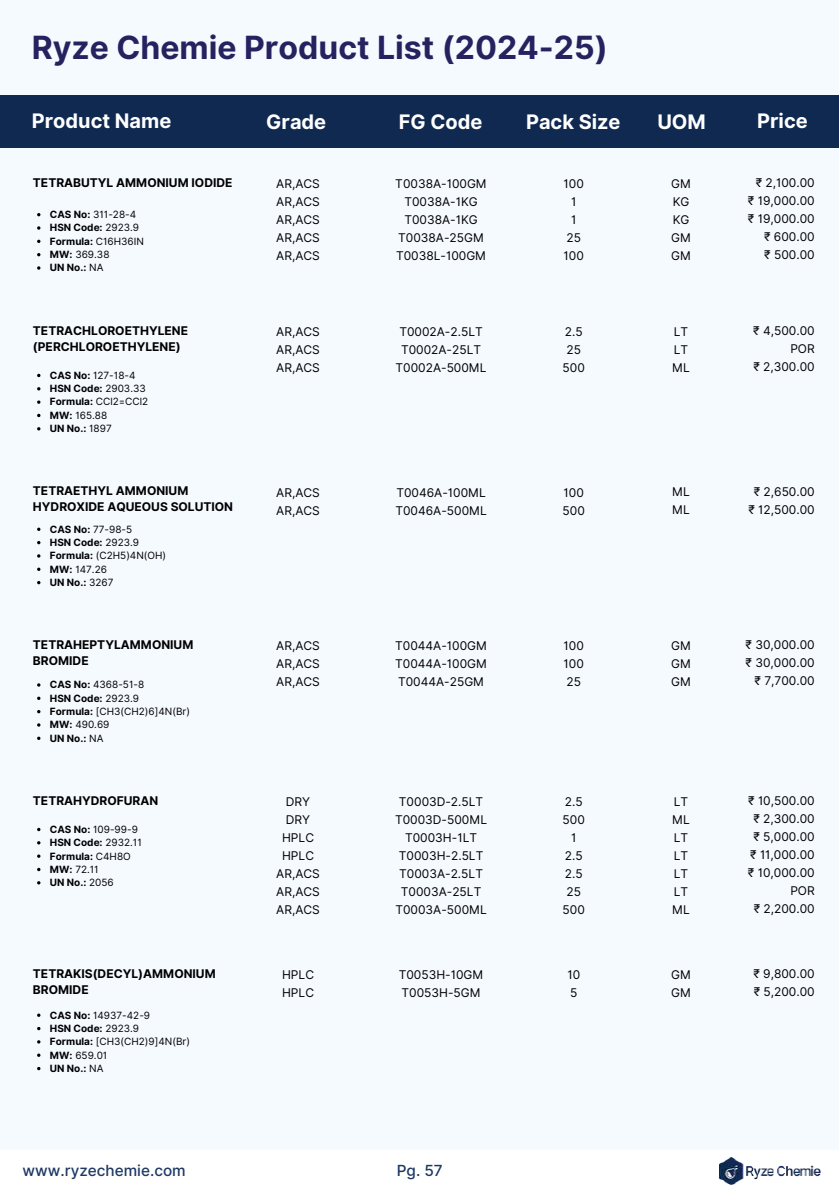
<style>
.page{position:relative;width:839px;height:1191px;background:#fff}
.page>*{position:absolute;margin:0;border:0;box-sizing:border-box;transform-origin:0 0}
.t1{font:700 32px "Inter";color:#262260}
.t2{font:700 20px "Inter";color:#fff}
.t3{font:500 15.4px "Inter";color:#1d3864}
.t4{font:12px/18px "Inter";color:#000}
.t5{font:700 12px/16px "Inter";color:#000}
.t6{font:10px/13.4px "Inter";color:#000}
.t7{font:700 10px/13.4px "Inter";color:#000}
.s1{font-weight:400}
.s2{font-weight:700}
</style>
<div class="page">
<div style="left:0;top:0;width:838px;height:1191px;background:#f5faff"></div>
<div style="left:0;top:1150px;width:838px;height:41px;background:#fff"></div>
<img style="left:719px;top:1157px;width:102px;height:27px">
<div style="left:0;top:95px;width:838px;height:53px;background:#102951"></div>
<svg style="left:37px;top:226px;width:3px;height:4px"></svg>
<svg style="left:37px;top:266px;width:3px;height:4px"></svg>
<svg style="left:37px;top:400px;width:3px;height:4px"></svg>
<svg style="left:37px;top:554px;width:3px;height:4px"></svg>
<svg style="left:37px;top:683px;width:3px;height:4px"></svg>
<svg style="left:37px;top:723px;width:3px;height:4px"></svg>
<svg style="left:37px;top:841px;width:3px;height:4px"></svg>
<svg style="left:37px;top:881px;width:3px;height:4px"></svg>
<svg style="left:37px;top:1040px;width:3px;height:4px"></svg>
<h1 class="t1" style="left:32px;top:29px;width:577px">Ryze Chemie Product List (2024-25)</h1>
<h2 class="t2" style="left:32px;top:109px;width:141px">Product Name</h2>
<h2 class="t2" style="left:266px;top:110px;width:62px">Grade</h2>
<h2 class="t2" style="left:399px;top:110px;width:85px">FG Code</h2>
<h2 class="t2" style="left:526px;top:110px;width:96px">Pack Size</h2>
<h2 class="t2" style="left:657px;top:110px;width:50px">UOM</h2>
<p class="t5" style="left:33px;top:175px;width:201px">TETRABUTYL AMMONIUM IODIDE</p>
<p class="t4" style="left:563px;top:175px;width:22px;text-align:center">100<br>1<br>1<br>25<br>100</p>
<p class="t4" style="left:395px;top:175px;width:93px;text-align:center">T0038A-100GM<br>T0038A-1KG<br>T0038A-1KG<br>T0038A-25GM<br>T0038L-100GM</p>
<p class="t4" style="left:671px;top:174px;width:21px">GM<br>KG<br>KG<br>GM<br>GM</p>
<p class="t4" style="left:276px;top:175px;width:45px;text-align:justify">AR,ACS AR,ACS AR,ACS AR,ACS AR,ACS</p>
<p class="t7" style="left:50px;top:208px;width:96px">CAS No: <span class="s1">311-28-4<br></span>HSN Code: <span class="s1">2923.9<br></span>Formula: <span class="s1">C16H36IN<br></span>MW: <span class="s1">369.38<br></span>UN No.: <span class="s1">NA</span></p>
<p class="t5" style="left:33px;top:322px;width:157px">TETRACHLOROETHYLENE (PERCHLOROETHYLENE)</p>
<p class="t4" style="left:562px;top:323px;width:24px;text-align:center">2.5<br>25<br>500</p>
<p class="t4" style="left:395px;top:323px;width:93px;text-align:center">T0002A-2.5LT<br>T0002A-25LT<br>T0002A-500ML</p>
<p class="t4" style="left:672px;top:322px;width:19px">LT<br>LT<br>ML</p>
<p class="t4" style="left:276px;top:323px;width:45px;text-align:justify">AR,ACS AR,ACS AR,ACS</p>
<p class="t6" style="left:50px;top:368px;width:100px"><span class="s2">CAS No:</span> 127-18-4<br><span class="s2">HSN Code:</span> 2903.33<br><span class="s2">Formula:</span> CCl2=CCl2<br><span class="s2">MW:</span> 165.88<br><span class="s2">UN No.:</span> 1897</p>
<p class="t5" style="left:33px;top:483px;width:202px">TETRAETHYL AMMONIUM<br>HYDROXIDE AQUEOUS SOLUTION</p>
<p class="t4" style="left:562px;top:483px;width:24px">100<br>500</p>
<p class="t4" style="left:395px;top:483px;width:93px">T0046A-100ML<br>T0046A-500ML</p>
<p class="t4" style="left:672px;top:483px;width:19px">ML<br>ML</p>
<p class="t4" style="left:276px;top:483px;width:45px">AR,ACS<br>AR,ACS</p>
<p class="t6" style="left:50px;top:522px;width:118px"><span class="s2">CAS No:</span> 77-98-5<br><span class="s2">HSN Code:</span> 2923.9<br><span class="s2">Formula:</span> (C2H5)4N(OH)<br><span class="s2">MW:</span> 147.26<br><span class="s2">UN No.:</span> 3267</p>
<p class="t5" style="left:33px;top:637px;width:162px">TETRAHEPTYLAMMONIUM<br>BROMIDE</p>
<p class="t4" style="left:563px;top:637px;width:22px;text-align:justify">100<br>100<br>25</p>
<p class="t4" style="left:395px;top:637px;width:93px;text-align:justify">T0044A-100GM T0044A-100GM T0044A-25GM</p>
<p class="t4" style="left:671px;top:637px;width:21px">GM<br>GM</p>
<p class="t4" style="left:276px;top:637px;width:45px;text-align:justify">AR,ACS AR,ACS AR,ACS</p>
<p class="t6" style="left:50px;top:678px;width:96px"><span class="s2">CAS No:</span> 4368-51-8</p>
<p class="t4" style="left:671px;top:673px;width:21px">GM</p>
<p class="t6" style="left:50px;top:691px;width:141px"><span class="s2">HSN Code:</span> 2923.9<br><span class="s2">Formula:</span> [CH3(CH2)6]4N(Br)<br><span class="s2">MW:</span> 490.69<br><span class="s2">UN No.:</span> NA</p>
<p class="t5" style="left:33px;top:793px;width:127px">TETRAHYDROFURAN</p>
<p class="t4" style="left:562px;top:793px;width:24px;text-align:center">2.5<br>500<br>1<br>2.5<br>2.5<br>25<br>500</p>
<p class="t4" style="left:395px;top:793px;width:93px;text-align:center">T0003D-2.5LT<br>T0003D-500ML<br>T0003H-1LT<br>T0003H-2.5LT<br>T0003A-2.5LT<br>T0003A-25LT<br>T0003A-500ML</p>
<p class="t4" style="left:672px;top:793px;width:19px">LT<br>ML<br>LT<br>LT<br>LT<br>LT<br>ML</p>
<p class="t4" style="left:276px;top:793px;width:45px;text-align:center">DRY<br>DRY<br>HPLC<br>HPLC<br>AR,ACS<br>AR,ACS<br>AR,ACS</p>
<p class="t7" style="left:50px;top:823px;width:93px">CAS No: <span class="s1">109-99-9<br></span>HSN Code: <span class="s1">2932.11<br></span>Formula: <span class="s1">C4H8O<br></span>MW: <span class="s1">72.11<br></span>UN No.: <span class="s1">2056</span></p>
<p class="t5" style="left:33px;top:966px;width:184px">TETRAKIS(DECYL)AMMONIUM<br>BROMIDE</p>
<p class="t4" style="left:567px;top:966px;width:14px">10<br>5</p>
<p class="t4" style="left:399px;top:966px;width:86px">T0053H-10GM<br>T0053H-5GM</p>
<p class="t4" style="left:671px;top:966px;width:21px">GM<br>GM</p>
<p class="t4" style="left:282px;top:966px;width:33px">HPLC<br>HPLC</p>
<p class="t6" style="left:50px;top:1008px;width:141px"><span class="s2">CAS No:</span> 14937-42-9<br><span class="s2">HSN Code:</span> 2923.9<br><span class="s2">Formula:</span> [CH3(CH2)9]4N(Br)<br><span class="s2">MW:</span> 659.01<br><span class="s2">UN No.:</span> NA</p>
<p class="t3" style="left:23px;top:1161px;width:165px">www.ryzechemie.com</p>
<p class="t3" style="left:397px;top:1161px;width:47px">Pg. 57</p>
<h2 class="t2" style="left:757px;top:109px;width:52px">Price</h2>
<p class="t4" style="left:748px;top:174px;width:68px;text-align:right">₹ 2,100.00 ₹ 19,000.00 ₹ 19,000.00 ₹ 600.00<br>₹ 500.00</p>
<p class="t4" style="left:753px;top:321px;width:63px;text-align:right">₹ 4,500.00<br>POR<br>₹ 2,300.00</p>
<p class="t4" style="left:748px;top:482px;width:68px;text-align:center">₹ 2,650.00 ₹ 12,500.00</p>
<p class="t4" style="left:745px;top:636px;width:71px;text-align:right">₹ 30,000.00 ₹ 30,000.00 ₹ 7,700.00</p>
<p class="t4" style="left:747px;top:792px;width:68px;text-align:right">₹ 10,500.00 ₹ 2,300.00 ₹ 5,000.00 ₹ 11,000.00 ₹ 10,000.00<br>POR<br>₹ 2,200.00</p>
<p class="t4" style="left:753px;top:965px;width:63px">₹ 9,800.00 ₹ 5,200.00</p>
</div>
